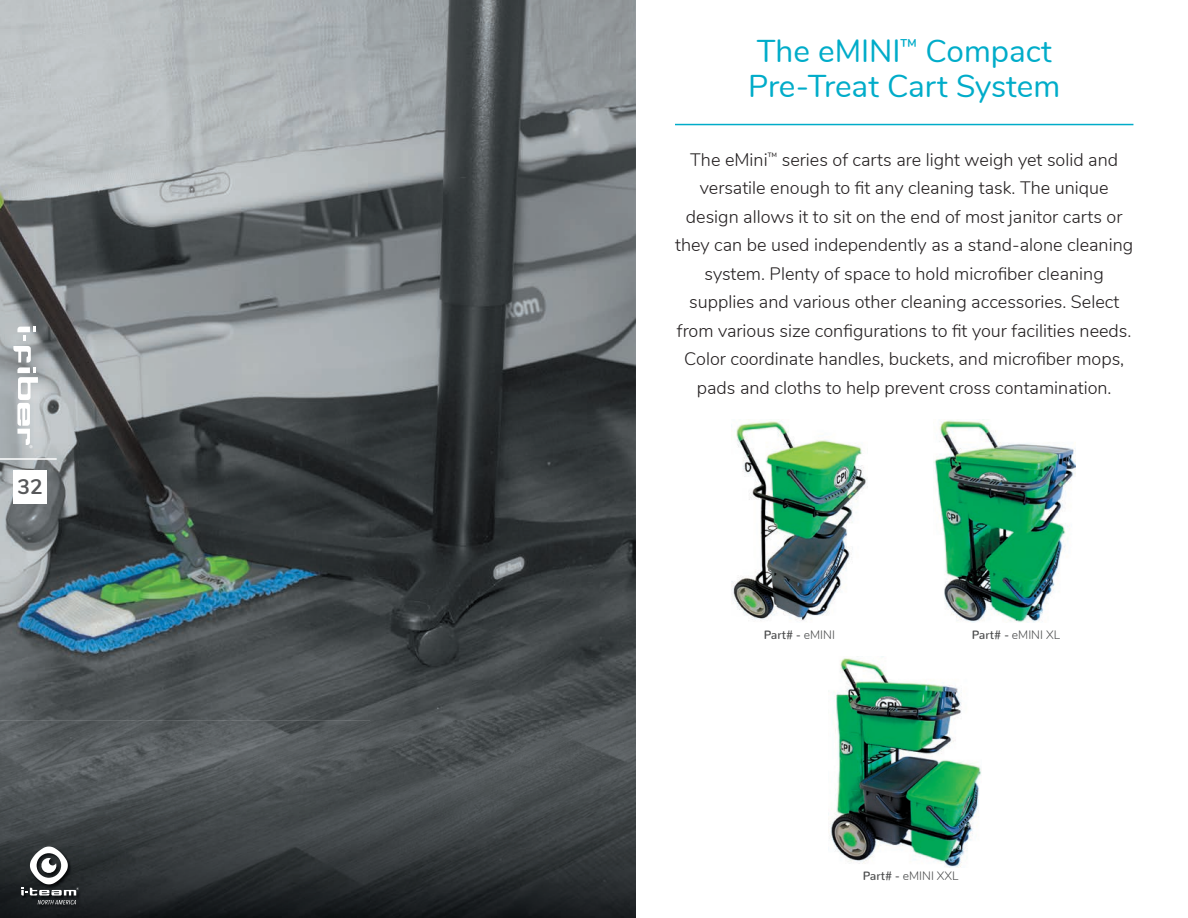
<style>
.page{position:relative;width:1188px;height:918px;background:#fff}
.page>*{position:absolute;margin:0;border:0;box-sizing:border-box;transform-origin:0 0}
.t1{font:31.5px/34.5px "Nunito";color:#00acc9}
.t2{font:700 21px "Nunito";color:#57585a}
.t3{font:300 18px/28.5px "Nunito";color:#231f20;text-align:center}
.t4{font:300 12px "Nunito";color:#4b4c4d}
.t5{font:500 12px "Nunito";color:#4b4c4d}
.s1{font-weight:300}
.s2{font-weight:500}
</style>
<div class="page">
<img style="left:0;top:0;width:636px;height:721px">
<div style="left:13px;top:470px;width:34px;height:34px;background:#fff"></div>
<hr style="left:0;top:458px;width:57px;height:2px;background:#fff">
<svg style="left:13px;top:327px;width:25px;height:121px"></svg>
<hr style="left:675px;top:124px;width:458px;height:1px;background:#00acc9">
<img style="left:933px;top:420px;width:142px;height:202px">
<img style="left:829px;top:656px;width:152px;height:212px">
<img style="left:731px;top:421px;width:136px;height:200px">
<img style="left:0;top:721px;width:636px;height:197px">
<img style="left:21px;top:847px;width:62px;height:62px">
<svg style="left:21px;top:847px;width:58px;height:57px"></svg>
<p class="t2" style="left:18px;top:472px;width:27px">32</p>
<h1 class="t1" style="left:748px;top:32px;width:314px">The eMINI<sup>™</sup> Compact<br>Pre-Treat Cart System</h1>
<p class="t3" style="left:675px;top:144px;width:460px">The eMini<sup>™</sup> series of carts are light weigh yet solid and versatile enough to fit any cleaning task. The unique design allows it to sit on the end of most janitor carts or they can be used independently as a stand-alone cleaning system. Plenty of space to hold microfiber cleaning supplies and various other cleaning accessories. Select from various size configurations to fit your facilities needs.<br>Color coordinate handles, buckets, and microfiber mops, pads and cloths to help prevent cross contamination.</p>
<p class="t5" style="left:764px;top:624px;width:73px">Part# - <span class="s1">eMINI</span></p>
<p class="t4" style="left:972px;top:626px;width:90px"><span class="s2">Part# -</span> eMINI XL</p>
<p class="t4" style="left:863px;top:867px;width:97px"><span class="s2">Part# -</span> eMINI XXL</p>
</div>
